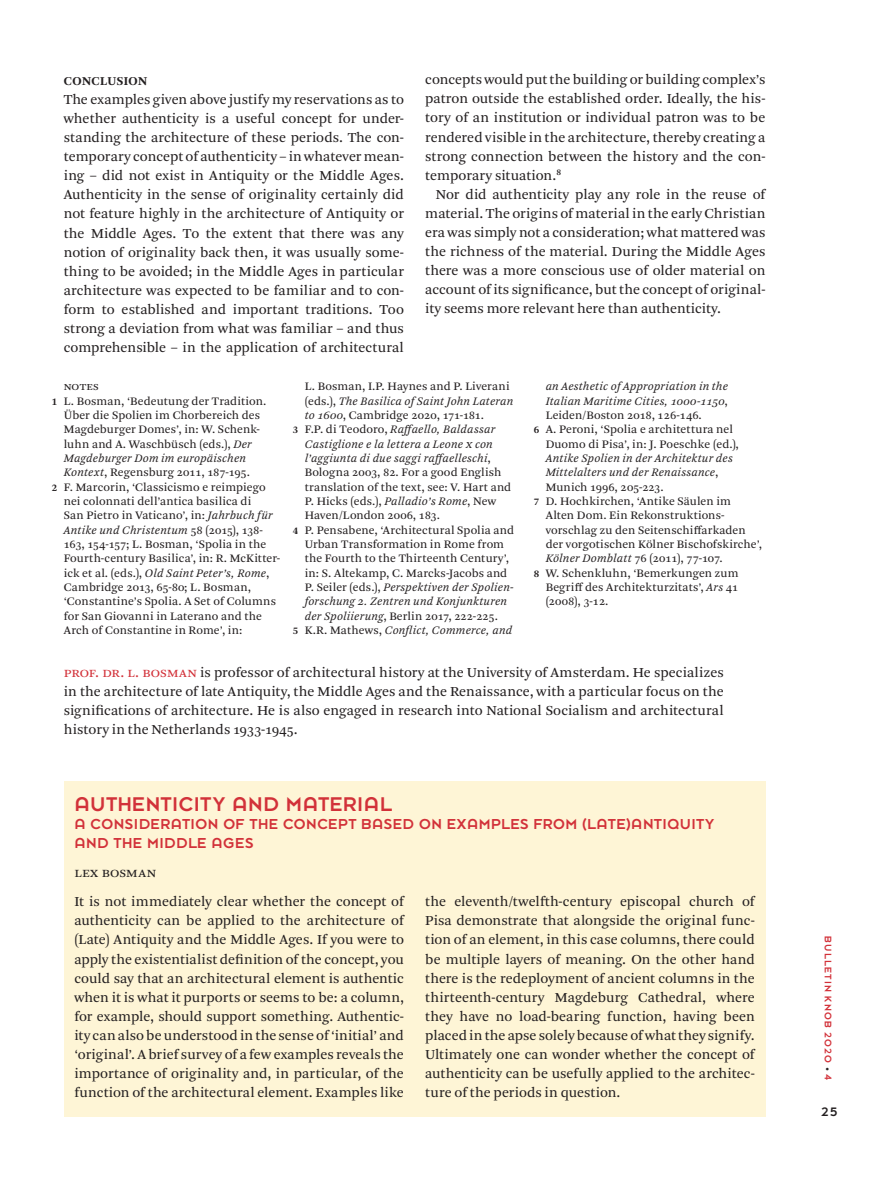
<style>
.page{position:relative;width:893px;height:1191px;background:#fff}
.page>*{position:absolute;margin:0;border:0;box-sizing:border-box;transform-origin:0 0}
.t1{font:21.9px "Dessau Pro";letter-spacing:.025em;color:#d23139}
.t2{font:15.9px/18.8px "Dessau Pro";letter-spacing:.035em;color:#d23139}
.t3{font:14.4px/19px "Arnhem Pro Blond";letter-spacing:.005em;color:#231f20;text-align:justify}
.t4{font:13.5px "Dessau Pro";color:#231f20}
.t5{font:700 12.6px "Arnhem Pro";letter-spacing:.03em;color:#231f20}
.t6{font:12px "Arnhem Pro Blond";letter-spacing:.01em;color:#231f20}
.t7{font:italic 12px "Arnhem Pro Blond";letter-spacing:.015em;color:#231f20}
.t8{font:12px "Arnhem Pro Blond";letter-spacing:-.01em;color:#231f20}
.t9{font:10.5px "Dessau Pro";letter-spacing:.11em;color:#d23139}
.s1{font-style:normal}
.s2{font-style:italic}
.s3{font-family:"Arnhem Pro";font-weight:700;font-style:normal;font-size:10.5px}
.s4{font-family:"Arnhem Pro";font-weight:700;font-size:10.5px}
.s5{color:#d23139}
.s6{font-size:8.25px;color:#231f20}
</style>
<div class="page">
<div style="left:64px;top:781px;width:701px;height:335px;background:#fef5d6"></div>
<p class="t3" style="left:425px;top:70px;width:342px">concepts would put the building or building complex’s patron outside the established order. Ideally, the his&shy;tory of an institution or individual patron was to be rendered visible in the architecture, thereby creating a strong connection between the history and the con&shy;temporary situation.<sup>8</sup></p>
<p class="t3" style="left:425px;top:185px;width:342px;text-indent:11px">Nor did authenticity play any role in the reuse of material. The origins of material in the early Christian era was simply not a consideration; what mattered was the richness of the material. During the Middle Ages there was a more conscious use of older material on account of its significance, but the concept of original&shy;ity seems more relevant here than authenticity.</p>
<p class="t5" style="left:64px;top:73px;width:85px">CONCLUSION</p>
<p class="t3" style="left:64px;top:90px;width:342px">The examples given above justify my reservations as to whether authenticity is a useful concept for under&shy;standing the architecture of these periods. The con&shy;temporary concept of authenticity – in whatever mean&shy;ing – did not exist in Antiquity or the Middle Ages.<br>Authenticity in the sense of originality certainly did not feature highly in the architecture of Antiquity or the Middle Ages. To the extent that there was any notion of originality back then, it was usually some&shy;thing to be avoided; in the Middle Ages in particular architecture was expected to be familiar and to con&shy;form to established and important traditions. Too strong a deviation from what was familiar – and thus comprehensible – in the application of architectural</p>
<p class="t6" style="left:305px;top:379px;width:206px">L. Bosman, I.P. Haynes and P. Liverani</p>
<p class="t7" style="left:305px;top:393px;width:210px"><span class="s1">(eds.),</span> The Basilica of Saint John Lateran</p>
<p class="t6" style="left:305px;top:407px;width:181px"><span class="s2">to 1600</span>, Cambridge 2020, 171-181.</p>
<p class="t7" style="left:293px;top:422px;width:204px"><span class="s3">3</span> <span class="s1">F.P. di Teodoro,</span> Raffaello, Baldassar</p>
<p class="t7" style="left:305px;top:436px;width:190px">Castiglione e la lettera a Leone X con</p>
<p class="t7" style="left:305px;top:450px;width:188px">l’aggiunta di due saggi raffaelleschi<span class="s1">,</span></p>
<p class="t6" style="left:305px;top:465px;width:198px">Bologna 2003, 82. For a good English</p>
<p class="t6" style="left:305px;top:479px;width:208px">translation of the text, see: V. Hart and</p>
<p class="t6" style="left:305px;top:493px;width:193px">P. Hicks (eds.), <span class="s2">Palladio’s Rome</span>, New</p>
<p class="t6" style="left:305px;top:508px;width:137px">Haven/London 2006, 183.</p>
<p class="t6" style="left:293px;top:522px;width:223px"><span class="s4">4</span> P. Pensabene, ‘Architectural Spolia and</p>
<p class="t6" style="left:305px;top:536px;width:201px">Urban Transformation in Rome from</p>
<p class="t6" style="left:305px;top:551px;width:206px">the Fourth to the Thirteenth Century’,</p>
<p class="t6" style="left:305px;top:565px;width:204px">in: S. Altekamp, C. Marcks-Jacobs and</p>
<p class="t7" style="left:305px;top:579px;width:210px"><span class="s1">P. Seiler (eds.),</span> Perspektiven der Spolien-</p>
<p class="t7" style="left:305px;top:593px;width:204px">forschung 2. Zentren und Konjunkturen</p>
<p class="t6" style="left:305px;top:608px;width:195px"><span class="s2">der Spoliierung</span>, Berlin 2017, 222-225.</p>
<p class="t7" style="left:293px;top:622px;width:221px"><span class="s3">5</span> <span class="s1">K.R. Mathews,</span> Conflict, Commerce, and</p>
<p class="t7" style="left:546px;top:379px;width:184px">an Aesthetic of Appropriation in the</p>
<p class="t7" style="left:546px;top:393px;width:184px">Italian Maritime Cities, 1000-1150<span class="s1">,</span></p>
<p class="t6" style="left:546px;top:407px;width:158px">Leiden/Boston 2018, 126-146.</p>
<p class="t6" style="left:534px;top:422px;width:201px"><span class="s4">6</span> A. Peroni, ‘Spolia e architettura nel</p>
<p class="t6" style="left:546px;top:436px;width:195px">Duomo di Pisa’, in: J. Poeschke (ed.),</p>
<p class="t7" style="left:546px;top:450px;width:189px">Antike Spolien in der Architektur des</p>
<p class="t7" style="left:546px;top:465px;width:174px">Mittelalters und der Renaissance<span class="s1">,</span></p>
<p class="t6" style="left:546px;top:479px;width:120px">Munich 1996, 205-223.</p>
<p class="t6" style="left:534px;top:493px;width:199px"><span class="s4">7</span> D. Hochkirchen, ‘Antike Säulen im</p>
<p class="t6" style="left:546px;top:508px;width:180px">Alten Dom. Ein Rekonstruktions-</p>
<p class="t6" style="left:546px;top:522px;width:201px">vorschlag zu den Seitenschiffarkaden</p>
<p class="t6" style="left:546px;top:536px;width:218px">der vorgotischen Kölner Bischofskirche’,</p>
<p class="t8" style="left:546px;top:551px;width:179px"><span class="s2">Kölner Domblatt</span> 76 (2011), 77-107.</p>
<p class="t6" style="left:534px;top:565px;width:206px"><span class="s4">8</span> W. Schenkluhn, ‘Bemerkungen zum</p>
<p class="t6" style="left:546px;top:579px;width:194px">Begriff des Architekturzitats’, <span class="s2">Ars</span> 41</p>
<p class="t6" style="left:546px;top:594px;width:64px">(2008), 3-12.</p>
<p class="t6" style="left:64px;top:379px;width:37px">notes</p>
<p class="t6" style="left:52px;top:393px;width:216px"><span class="s4">1</span> L. Bosman, ‘Bedeutung der Tradition.</p>
<p class="t6" style="left:64px;top:407px;width:198px">Über die Spolien im Chorbereich des</p>
<p class="t6" style="left:64px;top:422px;width:198px">Magdeburger Domes’, in: W. Schenk-</p>
<p class="t6" style="left:64px;top:436px;width:190px">luhn and A. Waschbüsch (eds.), <span class="s2">Der</span></p>
<p class="t7" style="left:64px;top:450px;width:184px">Magdeburger Dom im europäischen</p>
<p class="t6" style="left:64px;top:465px;width:188px"><span class="s2">Kontext</span>, Regensburg 2011, 187-195.</p>
<p class="t6" style="left:52px;top:479px;width:215px"><span class="s4">2</span> F. Marcorin, ‘Classicismo e reimpiego</p>
<p class="t6" style="left:64px;top:493px;width:189px">nei colonnati dell’antica basilica di</p>
<p class="t6" style="left:64px;top:508px;width:210px">San Pietro in Vaticano’, in: <span class="s2">Jahrbuch für</span></p>
<p class="t7" style="left:64px;top:522px;width:201px">Antike und Christentum <span class="s1">58 (2015), 138-</span></p>
<p class="t6" style="left:64px;top:536px;width:204px">163, 154-157; L. Bosman, ‘Spolia in the</p>
<p class="t6" style="left:64px;top:551px;width:218px">Fourth-century Basilica’, in: R. McKitter-</p>
<p class="t7" style="left:64px;top:565px;width:207px"><span class="s1">ick et al. (eds.),</span> Old Saint Peter’s, Rome<span class="s1">,</span></p>
<p class="t6" style="left:64px;top:579px;width:189px">Cambridge 2013, 65-80; L. Bosman,</p>
<p class="t6" style="left:64px;top:594px;width:214px">‘Constantine’s Spolia. A Set of Columns</p>
<p class="t6" style="left:64px;top:608px;width:200px">for San Giovanni in Laterano and the</p>
<p class="t6" style="left:64px;top:622px;width:180px">Arch of Constantine in Rome’, in:</p>
<p class="t3" style="left:64px;top:663px;width:661px"><span class="s5">PROF. DR. L. Bosman</span> is professor of architectural history at the University of Amsterdam. He specializes in the architecture of late Antiquity, the Middle Ages and the Renaissance, with a particular focus on the significations of architecture. He is also engaged in research into National Socialism and architectural history in the Netherlands 1933-1945.</p>
<h1 class="t1" style="left:74px;top:792px;width:319px">AUTHENTICITY AND MATERIAL</h1>
<p class="t2" style="left:74px;top:815px;width:641px">A CONSIDERATION OF THE CONCEPT BASED ON EXAMPLES FROM (LATE)ANTIQUITY<br>AND THE MIDDLE AGES</p>
<p class="t3" style="left:74px;top:862px;width:83px">lex bosman</p>
<p class="t3" style="left:425px;top:892px;width:331px">the eleventh/twelfth-century episcopal church of Pisa demonstrate that alongside the original func&shy;tion of an element, in this case columns, there could be multiple layers of meaning. On the other hand there is the redeployment of ancient columns in the thirteenth-century Magdeburg Cathedral, where they have no load-bearing function, having been placed in the apse solely because of what they signify.<br>Ultimately one can wonder whether the concept of authenticity can be usefully applied to the architec&shy;ture of the periods in question.</p>
<p class="t3" style="left:74px;top:892px;width:331px">It is not immediately clear whether the concept of authenticity can be applied to the architecture of (Late) Antiquity and the Middle Ages. If you were to apply the existentialist definition of the concept, you could say that an architectural element is authentic when it is what it purports or seems to be: a column, for example, should support something. Authentic&shy;ity can also be understood in the sense of ‘initial’ and ‘original’. A brief survey of a few examples reveals the importance of originality and, in particular, of the function of the architectural element. Examples like</p>
<p class="t9" style="left:833px;top:936px;width:145px;rotate:90deg">BULLETIN KNOB 2020 <span class="s6">•</span> 4</p>
<p class="t4" style="left:821px;top:1105px;width:18px">25</p>
</div>
